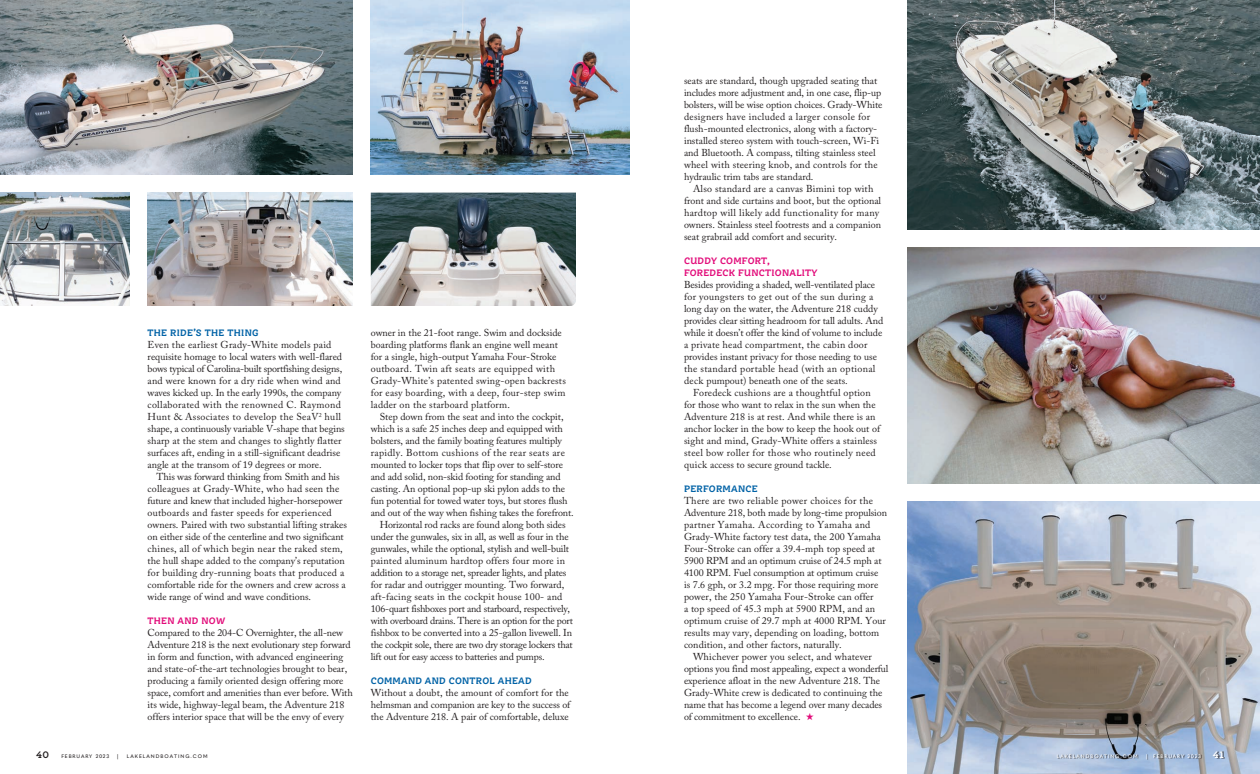
<style>
.page{position:relative;width:1260px;height:774px;background:#fff}
.page>*{position:absolute;margin:0;border:0;box-sizing:border-box;transform-origin:0 0}
.T1_no_indent{font:10px/12px "Adobe Caslon Pro";color:#231f20}
.T2_indent{font:10px/12px "Adobe Caslon Pro";color:#231f20}
.T1_no_indent-2{font:10px/12px "Adobe Caslon Pro";letter-spacing:.02em;color:#231f20}
.SH_Subhead{font:italic 700 10px "Ernestine Pro";letter-spacing:.025em;color:#0062a6}
.SH_Subhead-2{font:italic 700 10px/12px "Ernestine Pro";letter-spacing:.025em;color:#e20c7a}
.T2_indent-2{font:500 5px "Quasimoda";letter-spacing:.2em;color:#231f20}
.T2_indent-3{font:500 5px "Quasimoda";letter-spacing:.2em;color:#fff}
.T2_indent-4{font:500 5px "Quasimoda";letter-spacing:.18em;color:#fff}
.T2_indent-5{font:500 5px "Quasimoda";letter-spacing:.18em;color:#231f20}
.s1{color:#e20c7a}
.s2{font-family:"Archer";font-weight:700;font-size:10px}
</style>
<div class="page">
<img style="left:907px;top:0;width:353px;height:229px">
<img style="left:0;top:0;width:353px;height:175px">
<img style="left:371px;top:0;width:259px;height:175px">
<img style="left:371px;top:193px;width:205px;height:113px">
<img style="left:148px;top:193px;width:205px;height:113px">
<img style="left:0;top:193px;width:130px;height:113px">
<img style="left:907px;top:247px;width:353px;height:236px">
<img style="left:907px;top:501px;width:353px;height:273px">
<div style="left:1057px;top:751px;width:168px;height:9px;background:#231f20;opacity:.75"></div>
<p class="SH_Subhead" style="left:148px;top:326px;width:112px">THE RIDE’S THE THING</p>
<p class="T1_no_indent" style="left:148px;top:339px;width:199px">Even the earliest Grady-White models paid requisite homage to local waters with well-flared bows typical of Carolina-built sportfishing designs, and were known for a dry ride when wind and waves kicked up. In the early 1990s, the company collaborated with the renowned C. Raymond Hunt &amp; Associates to develop the SeaV<sup>2</sup> hull shape, a continuously variable V-shape that begins sharp at the stem and changes to slightly flatter surfaces aft, ending in a still-significant deadrise angle at the transom of 19 degrees or more.</p>
<p class="T2_indent" style="left:148px;top:471px;width:201px;text-indent:9px">This was forward thinking from Smith and his colleagues at Grady-White, who had seen the future and knew that included higher-horsepower outboards and faster speeds for experienced owners. Paired with two substantial lifting strakes on either side of the centerline and two significant chines, all of which begin near the raked stem, the hull shape added to the company’s reputation for building dry-running boats that produced a comfortable ride for the owners and crew across a wide range of wind and wave conditions.</p>
<p class="SH_Subhead-2" style="left:148px;top:614px;width:79px">THEN AND NOW</p>
<p class="T1_no_indent" style="left:148px;top:627px;width:207px">Compared to the 204-C Overnighter, the all-new Adventure 218 is the next evolutionary step forward in form and function, with advanced engineering and state-of-the-art technologies brought to bear, producing a family oriented design offering more space, comfort and amenities than ever before. With its wide, highway-legal beam, the Adventure 218 offers interior space that will be the envy of every</p>
<p class="T1_no_indent-2" style="left:371px;top:327px;width:197px">owner in the 21-foot range. Swim and dockside boarding platforms flank an engine well meant for a single, high-output Yamaha Four-Stroke outboard. Twin aft seats are equipped with Grady-White’s patented swing-open backrests for easy boarding, with a deep, four-step swim ladder on the starboard platform.</p>
<p class="T2_indent" style="left:371px;top:411px;width:204px;text-indent:9px">Step down from the seat and into the cockpit, which is a safe 25 inches deep and equipped with bolsters, and the family boating features multiply rapidly. Bottom cushions of the rear seats are mounted to locker tops that flip over to self-store and add solid, non-skid footing for standing and casting. An optional pop-up ski pylon adds to the fun potential for towed water toys, but stores flush and out of the way when fishing takes the forefront.</p>
<p class="T2_indent" style="left:371px;top:519px;width:204px;text-indent:9px">Horizontal rod racks are found along both sides under the gunwales, six in all, as well as four in the gunwales, while the optional, stylish and well-built painted aluminum hardtop offers four more in addition to a storage net, spreader lights, and plates for radar and outrigger mounting. Two forward, aft-facing seats in the cockpit house 100- and 106-quart fishboxes port and starboard, respectively, with overboard drains. There is an option for the port fishbox to be converted into a 25-gallon livewell. In the cockpit sole, there are two dry storage lockers that lift out for easy access to batteries and pumps.</p>
<p class="SH_Subhead" style="left:371px;top:674px;width:162px">COMMAND AND CONTROL AHEAD</p>
<p class="T1_no_indent" style="left:371px;top:687px;width:201px">Without a doubt, the amount of comfort for the helmsman and companion are key to the success of the Adventure 218. A pair of comfortable, deluxe</p>
<p class="T1_no_indent" style="left:684px;top:75px;width:200px">seats are standard, though upgraded seating that includes more adjustment and, in one case, flip-up bolsters, will be wise option choices. Grady-White designers have included a larger console for flush-mounted electronics, along with a factory&shy;installed stereo system with touch-screen, Wi-Fi and Bluetooth. A compass, tilting stainless steel wheel with steering knob, and controls for the hydraulic trim tabs are standard.</p>
<p class="T2_indent" style="left:684px;top:183px;width:199px;text-indent:9px">Also standard are a canvas Bimini top with front and side curtains and boot, but the optional hardtop will likely add functionality for many owners. Stainless steel footrests and a companion seat grabrail add comfort and security.</p>
<p class="SH_Subhead-2" style="left:684px;top:254px;width:135px">CUDDY COMFORT,<br>FOREDECK FUNCTIONALITY</p>
<p class="T1_no_indent" style="left:684px;top:279px;width:201px">Besides providing a shaded, well-ventilated place for youngsters to get out of the sun during a long day on the water, the Adventure 218 cuddy provides clear sitting headroom for tall adults. And while it doesn’t offer the kind of volume to include a private head compartment, the cabin door provides instant privacy for those needing to use the standard portable head (with an optional deck pumpout) beneath one of the seats.</p>
<p class="T2_indent" style="left:684px;top:387px;width:198px;text-indent:9px">Foredeck cushions are a thoughtful option for those who want to relax in the sun when the Adventure 218 is at rest. And while there is an anchor locker in the bow to keep the hook out of sight and mind, Grady-White offers a stainless steel bow roller for those who routinely need quick access to secure ground tackle.</p>
<p class="SH_Subhead" style="left:684px;top:482px;width:75px">PERFORMANCE</p>
<p class="T1_no_indent" style="left:684px;top:495px;width:205px">There are two reliable power choices for the Adventure 218, both made by long-time propulsion partner Yamaha. According to Yamaha and Grady-White factory test data, the 200 Yamaha Four-Stroke can offer a 39.4-mph top speed at 5900 RPM and an optimum cruise of 24.5 mph at 4100 RPM. Fuel consumption at optimum cruise<br>is 7.6 gph, or 3.2 mpg. For those requiring more power, the 250 Yamaha Four-Stroke can offer<br>a top speed of 45.3 mph at 5900 RPM, and an optimum cruise of 29.7 mph at 4000 RPM. Your results may vary, depending on loading, bottom condition, and other factors, naturally.</p>
<p class="T2_indent" style="left:684px;top:651px;width:206px;text-indent:9px">Whichever power you select, and whatever options you find most appealing, expect a wonderful experience afloat in the new Adventure 218. The Grady-White crew is dedicated to continuing the name that has become a legend over many decades of commitment to excellence. <span class="s1">★</span></p>
<p class="T2_indent-5" style="left:36px;top:753px;width:75px"><span class="s2">40</span> FEBRUARY 2023</p>
<p class="T2_indent-2" style="left:117px;top:753px;width:3px">|</p>
<p class="T2_indent-2" style="left:127px;top:753px;width:82px">LAKELANDBOATING.COM</p>
<p class="T2_indent-3" style="left:1057px;top:753px;width:82px">LAKELANDBOATING.COM</p>
<p class="T2_indent-4" style="left:1146px;top:753px;width:79px">| FEBRUARY 2023 <span class="s2">41</span></p>
</div>
